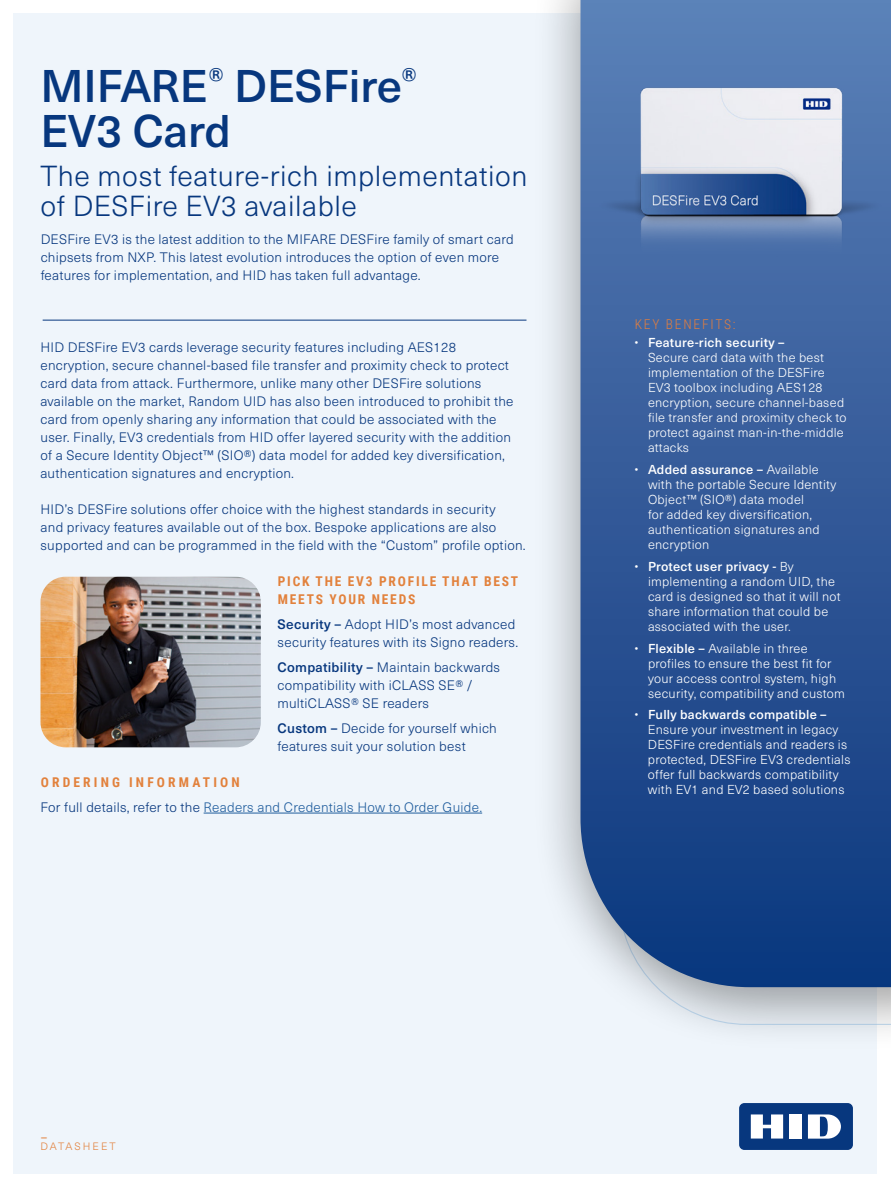
<style>
.page{position:relative;width:891px;height:1188px;background:#fff}
.page>*{position:absolute;margin:0;border:0;box-sizing:border-box;transform-origin:0 0}
.t1{font:500 45px/45px "Neue Haas Unica Pro";color:#07377e}
.t2{font:300 28.5px/30px "Neue Haas Unica Pro";letter-spacing:.02em;color:#07377e}
.t3{font:100 25.5px "Neue Haas Unica Pro";color:#e2813c}
.t4{font:300 13.5px/18px "Neue Haas Unica Pro";letter-spacing:.02em;color:#07377e}
.t5{font:300 13.5px "Neue Haas Unica Pro";letter-spacing:.02em;color:#215e9e}
.t6{font:700 13.5px/18px "Roboto Condensed";letter-spacing:.135em;color:#e2813c}
.t7{font:700 13.5px "Roboto Condensed";letter-spacing:.235em;color:#e2813c}
.t8{font:300 13.5px "Roboto Condensed";letter-spacing:.135em;color:#e47e3d}
.t9{font:300 12.75px/15px "Neue Haas Unica Pro";letter-spacing:.02em;color:#fff}
.t10{font:300 10.5px "Neue Haas Unica Pro";letter-spacing:.185em;color:#e2813c}
.s1{font-weight:500}
.s2{color:#07377e}
</style>
<div class="page">
<div style="left:14px;top:14px;width:864px;height:1160px;background:#eff5fb"></div>
<div style="left:532px;top:0;width:359px;height:1052px;background:#000;opacity:.37"></div>
<svg style="left:580px;top:0;width:311px;height:987px;background:#2e5594"></svg>
<div style="left:739px;top:1103px;width:114px;height:47px;background:#07377e;border-radius:5px"></div>
<div style="left:790px;top:1114px;width:12px;height:25px;background:#fff"></div>
<svg style="left:751px;top:1114px;width:32px;height:25px"></svg>
<svg style="left:808px;top:1114px;width:33px;height:25px"></svg>
<hr style="left:43px;top:320px;width:484px;height:1px;background:#07377e">
<img style="left:591px;top:25px;width:297px;height:297px">
<hr style="left:204px;top:813px;width:278px;height:1px;background:#215e9e">
<img style="left:40px;top:577px;width:221px;height:170px">
<p class="t1" style="left:40px;top:64px;width:378px">MIFARE<sup>®</sup> DESFire<sup>®<br></sup>EV3 Card</p>
<p class="t2" style="left:40px;top:161px;width:489px">The most feature-rich implementation of DESFire EV3 available</p>
<p class="t4" style="left:41px;top:231px;width:474px">DESFire EV3 is the latest addition to the MIFARE DESFire family of smart card chipsets from NXP. This latest evolution introduces the option of even more features for implementation, and HID has taken full advantage.</p>
<p class="t4" style="left:40px;top:339px;width:475px">HID DESFire EV3 cards leverage security features including AES128 encryption, secure channel-based file transfer and proximity check to protect card data from attack. Furthermore, unlike many other DESFire solutions available on the market, Random UID has also been introduced to prohibit the card from openly sharing any information that could be associated with the user. Finally, EV3 credentials from HID offer layered security with the addition of a Secure Identity Object™ (SIO®) data model for added key diversification, authentication signatures and encryption.</p>
<p class="t4" style="left:40px;top:501px;width:487px">HID’s DESFire solutions offer choice with the highest standards in security<br>and privacy features available out of the box. Bespoke applications are also supported and can be programmed in the field with the “Custom” profile option.</p>
<p class="t6" style="left:278px;top:572px;width:242px">PICK THE EV3 PROFILE THAT BEST<br>MEETS YOUR NEEDS</p>
<p class="t4" style="left:278px;top:615px;width:242px"><span class="s1">Security –</span> Adopt HID’s most advanced security features with its Signo readers.</p>
<p class="t4" style="left:278px;top:658px;width:224px"><span class="s1">Compatibility –</span> Maintain backwards compatibility with iCLASS SE® / multiCLASS® SE readers</p>
<p class="t4" style="left:278px;top:719px;width:221px"><span class="s1">Custom –</span> Decide for yourself which features suit your solution best</p>
<p class="t7" style="left:41px;top:773px;width:201px">ORDERING INFORMATION</p>
<p class="t5" style="left:40px;top:799px;width:443px"><span class="s2">For full details, refer to the</span> Readers and Credentials How to Order Guide.</p>
<p class="t8" style="left:635px;top:315px;width:102px">KEY BENEFITS:</p>
<p class="t9" style="left:648px;top:336px;width:200px;text-indent:-14px">• <span class="s1">Feature-rich security –<br></span>Secure card data with the best implementation of the DESFire<br>EV3 toolbox including AES128 encryption, secure channel-based file transfer and proximity check to protect against man-in-the-middle attacks</p>
<p class="t9" style="left:648px;top:462px;width:190px;text-indent:-14px">• <span class="s1">Added assurance –</span> Available with the portable Secure Identity<br>Object™ (SIO®) data model<br>for added key diversification, authentication signatures and encryption</p>
<p class="t9" style="left:648px;top:559px;width:194px;text-indent:-14px">• <span class="s1">Protect user privacy -</span> By implementing a random UID, the card is designed so that it will not share information that could be associated with the user.</p>
<p class="t9" style="left:648px;top:641px;width:198px;text-indent:-14px">• <span class="s1">Flexible –</span> Available in three profiles to ensure the best fit for your access control system, high security, compatibility and custom</p>
<p class="t9" style="left:648px;top:708px;width:204px;text-indent:-13px">• <span class="s1">Fully backwards compatible – </span>Ensure your investment in legacy DESFire credentials and readers is protected, DESFire EV3 credentials offer full backwards compatibility with EV1 and EV2 based solutions</p>
<p class="t3" style="left:40px;top:1123px;width:9px">-</p>
<p class="t10" style="left:40px;top:1140px;width:77px">DATASHEET</p>
</div>
